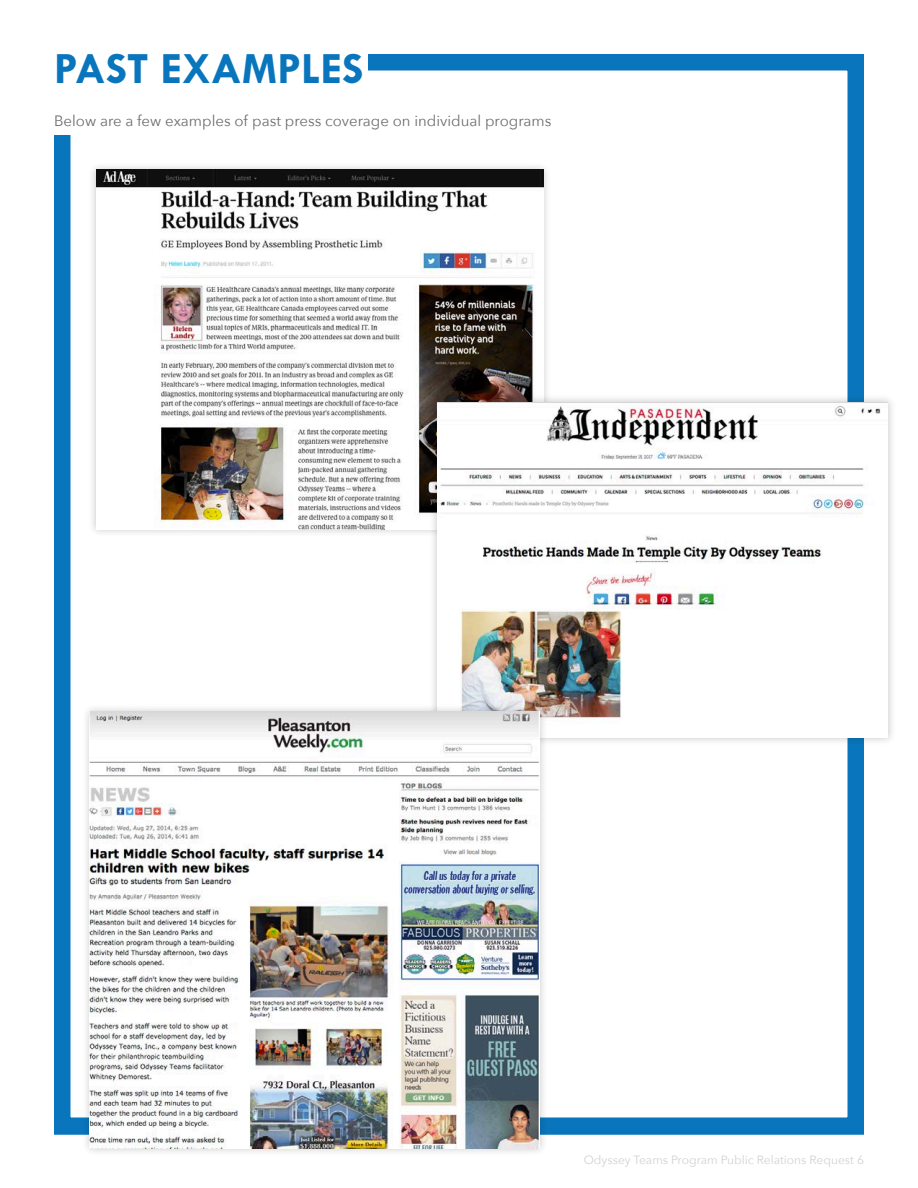
<style>
.page{position:relative;width:918px;height:1188px;background:#fff}
.page>*{position:absolute;margin:0;border:0;box-sizing:border-box;transform-origin:0 0}
.t1{font:700 45px "Tw Cen MT Std";color:#0975bc}
.Body{font:15px "Avenir Next";color:#6d6e71}
.t2{font:12px "Avenir Next";color:#d1d2d4}
</style>
<div class="page">
<hr style="left:54px;top:1133px;width:810px;height:2px;background:#0975bc">
<div style="left:54px;top:54px;width:810px;height:1080px;border:16px solid #0975bc"></div>
<div style="left:41px;top:45px;width:327px;height:89px;background:#fff"></div>
<div style="left:88px;top:161px;width:463px;height:376px;background:#231f20;opacity:.25"></div>
<img style="left:96px;top:170px;width:447px;height:359px">
<div style="left:429px;top:394px;width:467px;height:352px;background:#231f20;opacity:.25"></div>
<img style="left:437px;top:402px;width:451px;height:336px">
<div style="left:81px;top:704px;width:467px;height:452px;background:#231f20;opacity:.25"></div>
<img style="left:90px;top:712px;width:450px;height:436px">
<p class="t1" style="left:54px;top:45px;width:311px">PAST EXAMPLES</p>
<p class="Body" style="left:54px;top:108px;width:499px">Below are a few examples of past press coverage on individual programs</p>
<p class="t2" style="left:584px;top:1150px;width:282px">Odyssey Teams Program Public Relations Request 6</p>
</div>
